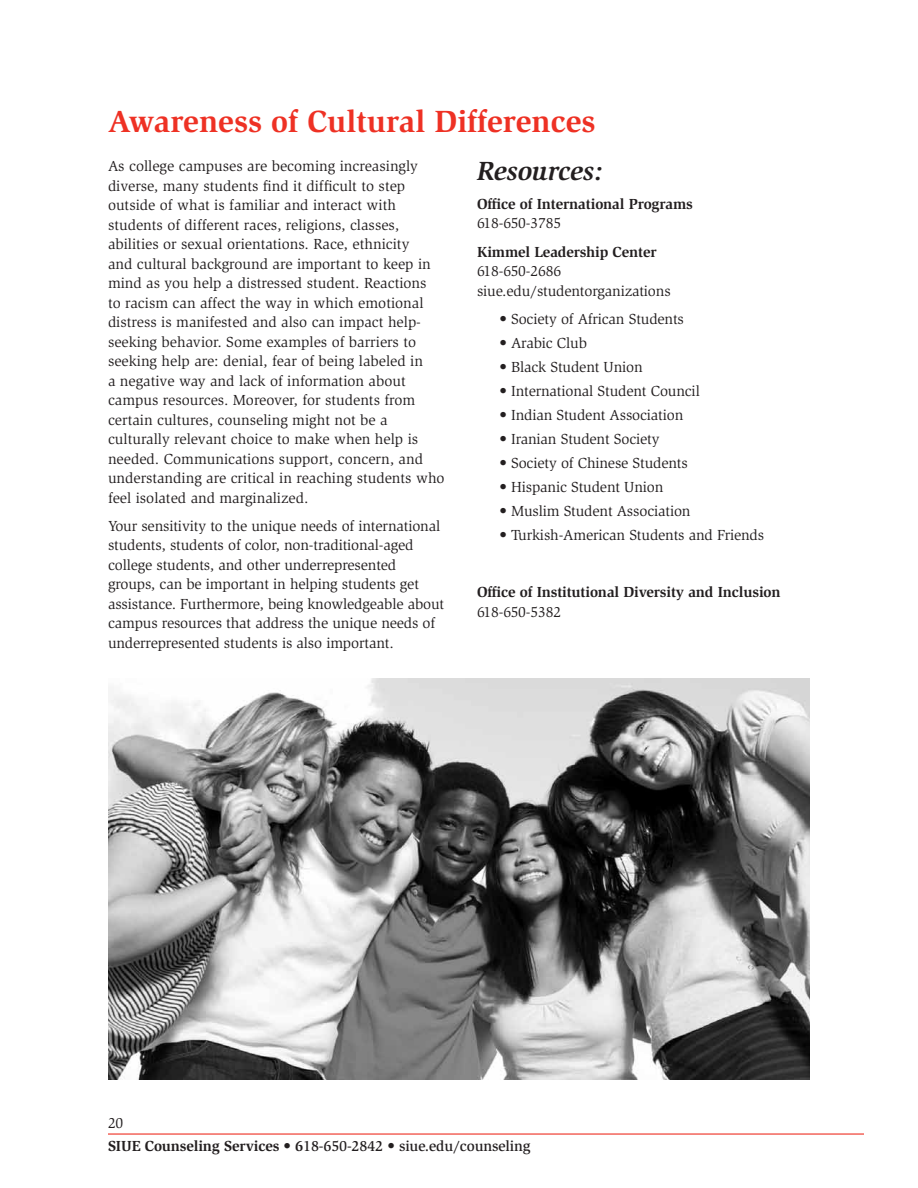
<style>
.page{position:relative;width:918px;height:1188px;background:#fff}
.page>*{position:absolute;margin:0;border:0;box-sizing:border-box;transform-origin:0 0}
.t1{font:700 31.5px "Slimbach";color:#ee3124}
.t2{font:italic 700 27px "Slimbach";color:#231f20}
.t3{font:15px/19.5px "Slimbach";letter-spacing:-.01em;color:#231f20}
.t4{font:700 15px "Slimbach";letter-spacing:-.01em;color:#231f20}
.t5{font:500 15px/23.7px "Slimbach";letter-spacing:-.01em;color:#231f20}
.s1{font-weight:400}
.s2{font-weight:700}
</style>
<div class="page">
<img style="left:108px;top:679px;width:702px;height:401px">
<hr style="left:108px;top:1133px;width:756px;height:2px;background:#ee3124">
<h1 class="t1" style="left:108px;top:102px;width:489px">Awareness of Cultural Differences</h1>
<p class="t3" style="left:108px;top:156px;width:338px">As college campuses are becoming increasingly diverse, many students find it difficult to step outside of what is familiar and interact with students of different races, religions, classes, abilities or sexual orientations. Race, ethnicity<br>and cultural background are important to keep in mind as you help a distressed student. Reactions<br>to racism can affect the way in which emotional distress is manifested and also can impact help&shy;seeking behavior. Some examples of barriers to seeking help are: denial, fear of being labeled in<br>a negative way and lack of information about campus resources. Moreover, for students from certain cultures, counseling might not be a culturally relevant choice to make when help is needed. Communications support, concern, and understanding are critical in reaching students who feel isolated and marginalized.</p>
<p class="t3" style="left:108px;top:516px;width:338px">Your sensitivity to the unique needs of international students, students of color, non-traditional-aged college students, and other underrepresented groups, can be important in helping students get assistance. Furthermore, being knowledgeable about campus resources that address the unique needs of underrepresented students is also important.</p>
<h2 class="t2" style="left:477px;top:155px;width:127px">Resources:</h2>
<p class="t4" style="left:477px;top:195px;width:217px">Office of International Programs</p>
<p class="t3" style="left:477px;top:213px;width:86px">618-650-3785</p>
<p class="t4" style="left:477px;top:243px;width:181px">Kimmel Leadership Center</p>
<p class="t3" style="left:477px;top:261px;width:195px">618-650-2686<br>siue. edu/studentorganizations</p>
<p class="t3" style="left:500px;top:309px;width:186px">• Society of African Students</p>
<p class="t3" style="left:500px;top:333px;width:89px">• Arabic Club</p>
<p class="t3" style="left:500px;top:357px;width:145px">• Black Student Union</p>
<p class="t3" style="left:500px;top:381px;width:202px">• International Student Council</p>
<p class="t3" style="left:500px;top:405px;width:185px">• Indian Student Association</p>
<p class="t3" style="left:500px;top:429px;width:162px">• Iranian Student Society</p>
<p class="t3" style="left:500px;top:453px;width:190px">• Society of Chinese Students</p>
<p class="t3" style="left:500px;top:477px;width:165px">• Hispanic Student Union</p>
<p class="t3" style="left:500px;top:501px;width:193px">• Muslim Student Association</p>
<p class="t3" style="left:500px;top:525px;width:266px">• Turkish-American Students and Friends</p>
<p class="t4" style="left:477px;top:583px;width:305px">Office of Institutional Diversity and Inclusion</p>
<p class="t3" style="left:477px;top:602px;width:86px">618-650-5382</p>
<p class="t5" style="left:108px;top:1111px;width:424px"><span class="s1">20<br></span><span class="s2">SIUE Counseling Services • 6</span>18-650-2842 • siue.edu/counseling</p>
</div>
